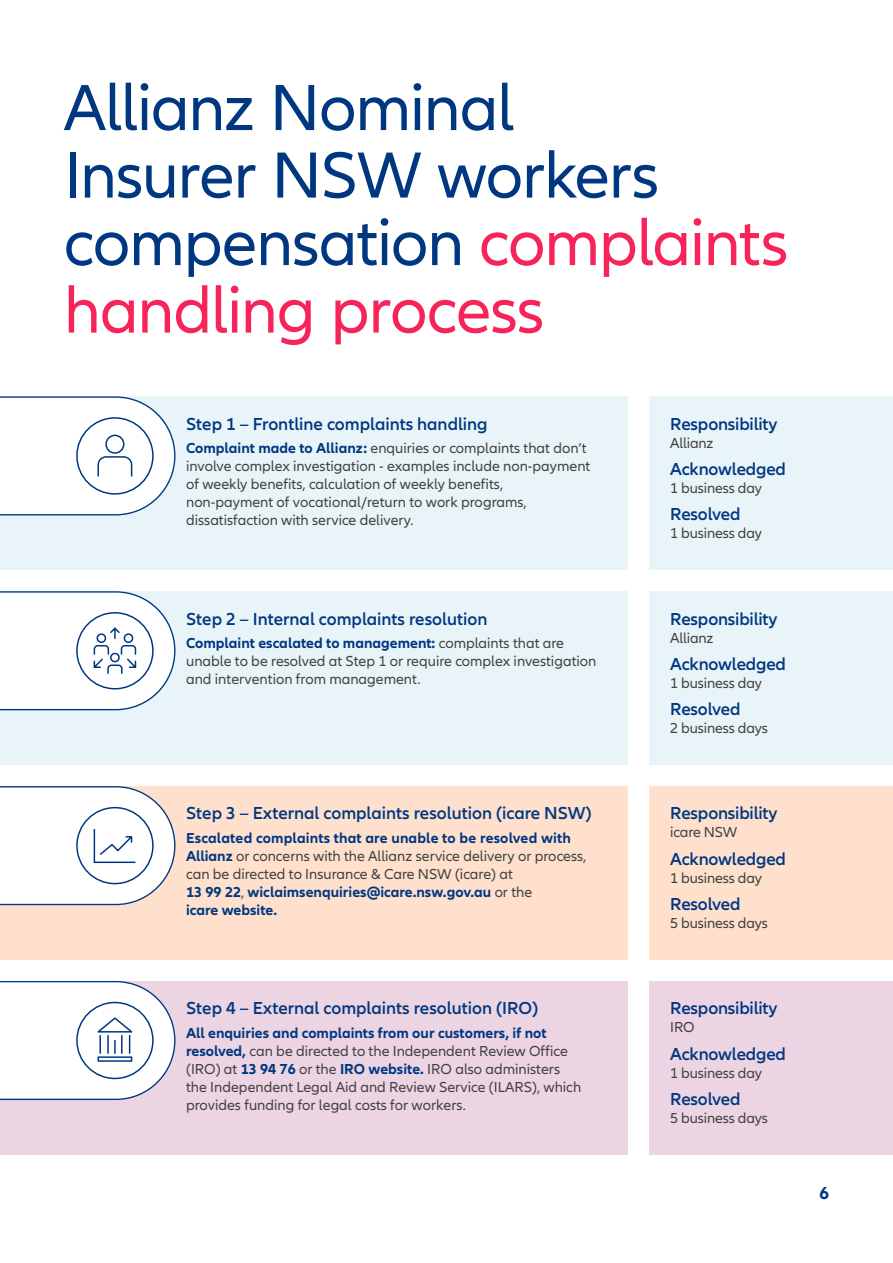
<style>
.page{position:relative;width:893px;height:1263px;background:#fff}
.page>*{position:absolute;margin:0;border:0;box-sizing:border-box;transform-origin:0 0}
.t1{font:67.5px/67.5px "Allianz Neo";letter-spacing:-.015em;color:#003781}
.t2{font:600 18px "Allianz Neo";letter-spacing:-.01em;color:#003781}
.t3{font:700 18px "Allianz Neo";color:#003781}
.t4{font:15px/18px "Allianz Neo";color:#414141}
.t5{font:700 15px/18px "Allianz Neo";color:#003781}
.s1{color:#f62459}
.s2{font-weight:700;color:#003781}
.s3{font-weight:400;color:#414141}
</style>
<div class="page">
<div style="left:0;top:396px;width:628px;height:174px;background:#e9f4f8"></div>
<div style="left:0;top:786px;width:628px;height:174px;background:#fee0cc"></div>
<div style="left:0;top:591px;width:628px;height:174px;background:#e9f4f8"></div>
<div style="left:0;top:981px;width:628px;height:173px;background:#edd4e2"></div>
<div style="left:649px;top:396px;width:244px;height:174px;background:#e9f4f8"></div>
<div style="left:649px;top:786px;width:244px;height:174px;background:#fee0cc"></div>
<div style="left:649px;top:591px;width:244px;height:174px;background:#e9f4f8"></div>
<div style="left:649px;top:981px;width:244px;height:173px;background:#edd4e2"></div>
<svg style="left:0;top:396px;width:175px;height:119px;background:#f2f5f8"></svg>
<svg style="left:0;top:591px;width:175px;height:119px;background:#eff2f7"></svg>
<svg style="left:0;top:786px;width:175px;height:119px;background:#f2f3f5"></svg>
<svg style="left:0;top:981px;width:175px;height:119px;background:#eef0f5"></svg>
<h1 class="t1" style="left:64px;top:76px;width:726px">Allianz Nominal<br>Insurer NSW workers compensation <span class="s1">complaints handling process</span></h1>
<p class="t2" style="left:186px;top:413px;width:303px">Step 1 – Frontline complaints handling</p>
<p class="t4" style="left:186px;top:439px;width:406px"><span class="s2">Complaint made to Allianz:</span> enquiries or complaints that don’t involve complex investigation - examples include non-payment of weekly benefits, calculation of weekly benefits, non-payment of vocational/return to work programs, dissatisfaction with service delivery.</p>
<p class="t2" style="left:186px;top:608px;width:303px">Step 2 – Internal complaints resolution</p>
<p class="t4" style="left:186px;top:634px;width:412px"><span class="s2">Complaint escalated to management:</span> complaints that are unable to be resolved at Step 1 or require complex investigation and intervention from management.</p>
<p class="t2" style="left:186px;top:803px;width:407px">Step 3 – External complaints resolution (icare NSW)</p>
<p class="t5" style="left:186px;top:829px;width:402px">Escalated complaints that are unable to be resolved with Allianz <span class="s3">or concerns with the Allianz service delivery or process, can be directed to Insurance &amp; Care NSW (icare) at<br></span>13 99 22<span class="s3">,</span> wiclaimsenquiries@icare.nsw.gov.au <span class="s3">or the<br></span>icare website.</p>
<p class="t2" style="left:186px;top:998px;width:354px">Step 4 – External complaints resolution (IRO)</p>
<p class="t4" style="left:186px;top:1024px;width:397px"><span class="s2">All enquiries and complaints from our customers, if not resolved,</span> can be directed to the Independent Review Office (IRO) at <span class="s2">13 94 76</span> or the <span class="s2">IRO website.</span> IRO also administers the Independent Legal Aid and Review Service (ILARS), which provides funding for legal costs for workers.</p>
<p class="t2" style="left:670px;top:413px;width:109px">Responsibility</p>
<p class="t4" style="left:670px;top:434px;width:45px">Allianz</p>
<p class="t2" style="left:670px;top:459px;width:117px">Acknowledged</p>
<p class="t4" style="left:670px;top:479px;width:93px">1 business day</p>
<p class="t2" style="left:670px;top:504px;width:72px">Resolved</p>
<p class="t4" style="left:670px;top:525px;width:93px">1 business day</p>
<p class="t2" style="left:670px;top:608px;width:109px">Responsibility</p>
<p class="t4" style="left:670px;top:629px;width:45px">Allianz</p>
<p class="t2" style="left:670px;top:653px;width:117px">Acknowledged</p>
<p class="t4" style="left:670px;top:674px;width:93px">1 business day</p>
<p class="t2" style="left:670px;top:699px;width:72px">Resolved</p>
<p class="t4" style="left:670px;top:720px;width:99px">2 business days</p>
<p class="t2" style="left:670px;top:803px;width:109px">Responsibility</p>
<p class="t4" style="left:670px;top:824px;width:69px">icare NSW</p>
<p class="t2" style="left:670px;top:848px;width:117px">Acknowledged</p>
<p class="t4" style="left:670px;top:869px;width:93px">1 business day</p>
<p class="t2" style="left:670px;top:894px;width:72px">Resolved</p>
<p class="t4" style="left:670px;top:914px;width:99px">5 business days</p>
<p class="t2" style="left:670px;top:998px;width:109px">Responsibility</p>
<p class="t4" style="left:670px;top:1019px;width:26px">IRO</p>
<p class="t2" style="left:670px;top:1043px;width:117px">Acknowledged</p>
<p class="t4" style="left:670px;top:1064px;width:93px">1 business day</p>
<p class="t2" style="left:670px;top:1089px;width:72px">Resolved</p>
<p class="t4" style="left:670px;top:1109px;width:99px">5 business days</p>
<p class="t3" style="left:819px;top:1183px;width:11px">6</p>
</div>
